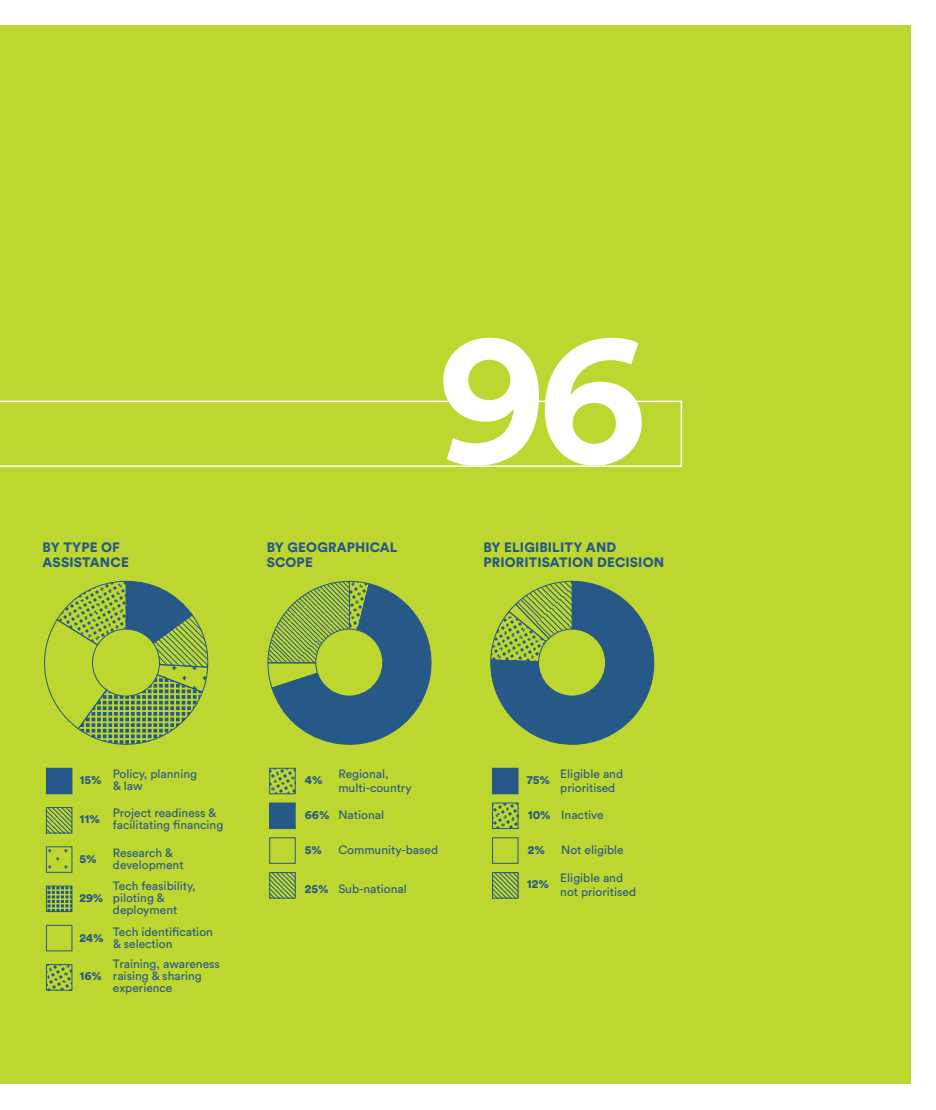
<style>
.page{position:relative;width:936px;height:1110px;background:#fff}
.page>*{position:absolute;margin:0;border:0;box-sizing:border-box;transform-origin:0 0}
.t1{font:700 188.4px "Circular Std";color:#fff}
.t2{font:900 13.5px/14.7px "Circular Std";letter-spacing:.01em;color:#265988}
.t3{font:12px/12px "Circular Std";color:#265988}
.t4{font:900 12px "Circular Std";color:#265988}
.s1{font-weight:900}
</style>
<div class="page">
<div style="left:0;top:26px;width:910px;height:1058px;background:#bed630"></div>
<svg style="left:0;top:401px;width:682px;height:66px"></svg>
<div style="left:46px;top:768px;width:26px;height:26px;background:#265988"></div>
<svg style="left:48px;top:809px;width:22px;height:22px"></svg>
<div style="left:46px;top:807px;width:26px;height:26px;border:1px solid #265988"></div>
<svg style="left:48px;top:888px;width:21px;height:22px"></svg>
<div style="left:46px;top:886px;width:26px;height:26px;border:1px solid #265988"></div>
<svg style="left:48px;top:966px;width:22px;height:22px"></svg>
<div style="left:46px;top:964px;width:26px;height:26px;border:1px solid #265988"></div>
<div style="left:46px;top:925px;width:26px;height:26px;border:1px solid #265988"></div>
<svg style="left:48px;top:849px;width:20px;height:20px"></svg>
<div style="left:46px;top:846px;width:26px;height:27px;border:1px solid #265988"></div>
<svg style="left:44px;top:580px;width:165px;height:165px"></svg>
<div style="left:92px;top:629px;width:67px;height:67px;background:#bed630;border-radius:50%"></div>
<div style="left:92px;top:629px;width:68px;height:67px;border:1px solid #265988;border-radius:50%"></div>
<svg style="left:271px;top:770px;width:22px;height:22px"></svg>
<div style="left:269px;top:768px;width:26px;height:26px;border:1px solid #265988"></div>
<div style="left:270px;top:803px;width:25px;height:25px;background:#265988"></div>
<div style="left:269px;top:802px;width:26px;height:27px;border:1px solid #265988"></div>
<svg style="left:271px;top:874px;width:22px;height:22px"></svg>
<div style="left:269px;top:872px;width:26px;height:26px;border:1px solid #265988"></div>
<div style="left:269px;top:837px;width:26px;height:27px;border:1px solid #265988"></div>
<svg style="left:267px;top:580px;width:165px;height:165px"></svg>
<div style="left:316px;top:629px;width:67px;height:67px;background:#bed630;border-radius:50%"></div>
<div style="left:315px;top:629px;width:68px;height:67px;border:1px solid #265988;border-radius:50%"></div>
<div style="left:492px;top:768px;width:26px;height:26px;background:#265988"></div>
<svg style="left:494px;top:804px;width:22px;height:23px"></svg>
<div style="left:492px;top:802px;width:26px;height:27px;border:1px solid #265988"></div>
<svg style="left:494px;top:874px;width:22px;height:22px"></svg>
<div style="left:492px;top:872px;width:26px;height:26px;border:1px solid #265988"></div>
<div style="left:492px;top:837px;width:26px;height:27px;border:1px solid #265988"></div>
<svg style="left:490px;top:581px;width:163px;height:163px;background:#416f78"></svg>
<div style="left:538px;top:629px;width:67px;height:67px;background:#bed630;border-radius:50%"></div>
<div style="left:538px;top:629px;width:68px;height:67px;border:1px solid #265988;border-radius:50%"></div>
<p class="t2" style="left:43px;top:540px;width:88px">BY TYPE OF<br>ASSISTANCE</p>
<p class="t2" style="left:267px;top:540px;width:132px">BY GEOGRAPHICAL<br>SCOPE</p>
<h1 class="t1" style="left:437px;top:275px;width:211px">96</h1>
<p class="t2" style="left:483px;top:540px;width:182px">BY ELIGIBILITY AND<br>PRIORITISATION DECISION</p>
<p class="t4" style="left:79px;top:771px;width:24px">15%</p>
<p class="t3" style="left:113px;top:767px;width:86px">Policy, planning &amp; law</p>
<p class="t4" style="left:79px;top:811px;width:22px">11%</p>
<p class="t3" style="left:113px;top:807px;width:112px">Project readiness &amp; facilitating nancing</p>
<p class="t4" style="left:79px;top:851px;width:19px">5%</p>
<p class="t3" style="left:113px;top:847px;width:72px">Research &amp; development</p>
<p class="t4" style="left:79px;top:890px;width:25px">29%</p>
<p class="t3" style="left:113px;top:880px;width:84px">Tech feasibility, piloting &amp; deployment</p>
<p class="t4" style="left:79px;top:929px;width:26px">24%</p>
<p class="t3" style="left:113px;top:925px;width:101px">Tech identi cation &amp; selection</p>
<p class="t4" style="left:79px;top:967px;width:24px">16%</p>
<p class="t3" style="left:113px;top:957px;width:109px">Training, awareness raising &amp; sharing experience</p>
<p class="t4" style="left:305px;top:772px;width:19px">4%</p>
<p class="t3" style="left:338px;top:767px;width:75px;line-height:13.5px">Regional, multi-country</p>
<p class="t3" style="left:305px;top:809px;width:81px"><span class="s1">66%</span> National</p>
<p class="t4" style="left:305px;top:842px;width:19px">5%</p>
<p class="t3" style="left:338px;top:844px;width:101px">Community-based</p>
<p class="t3" style="left:305px;top:882px;width:103px"><span class="s1">25%</span> Sub-national</p>
<p class="t4" style="left:526px;top:772px;width:25px">75%</p>
<p class="t3" style="left:560px;top:767px;width:64px;line-height:13.5px">Eligible and prioritised</p>
<p class="t3" style="left:527px;top:809px;width:77px"><span class="s1">10%</span> Inactive</p>
<p class="t4" style="left:527px;top:842px;width:19px">2%</p>
<p class="t3" style="left:561px;top:844px;width:64px">Not eligible</p>
<p class="t4" style="left:526px;top:876px;width:24px">12%</p>
<p class="t3" style="left:560px;top:871px;width:77px;line-height:13.5px">Eligible and not prioritised</p>
</div>
